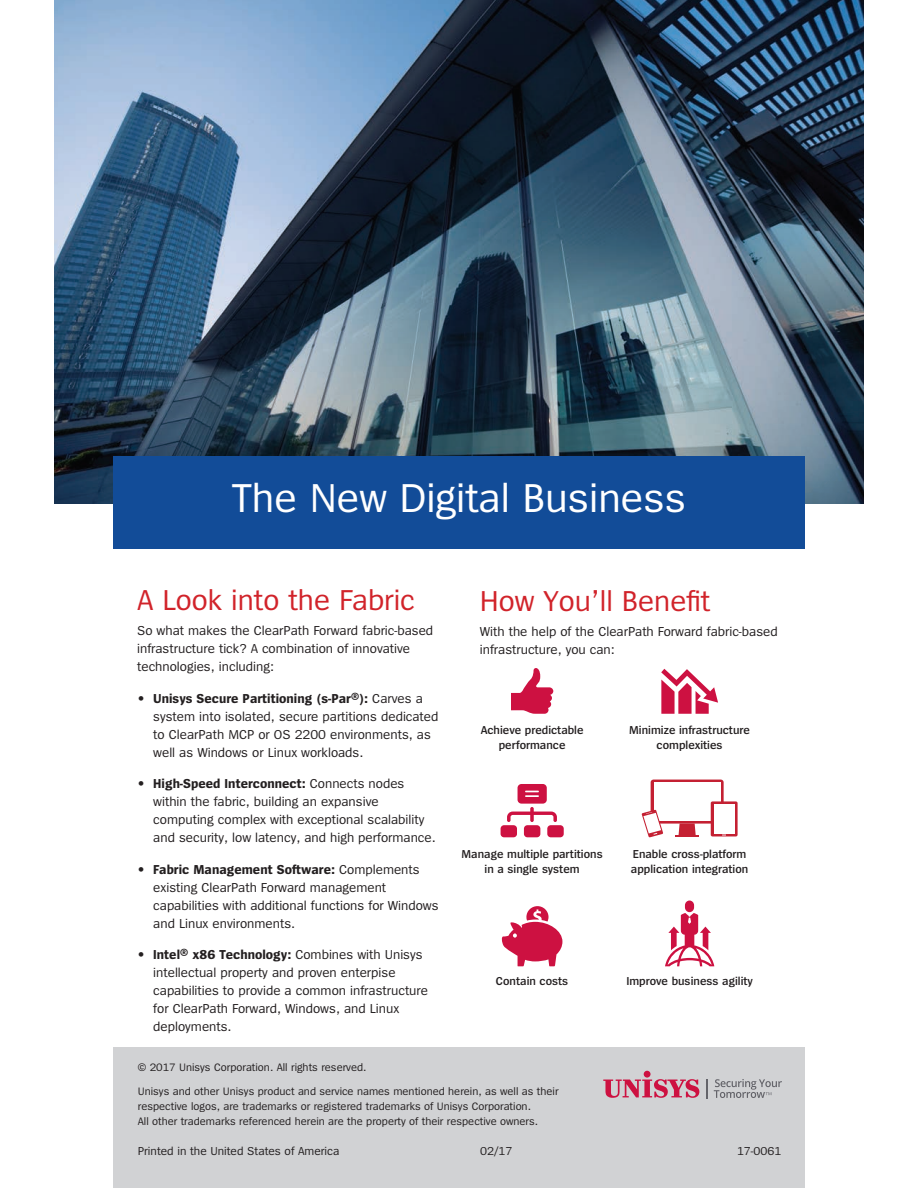
<style>
.page{position:relative;width:918px;height:1188px;background:#fff}
.page>*{position:absolute;margin:0;border:0;box-sizing:border-box;transform-origin:0 0}
.t1{font:42px "Spiegel";color:#fff}
.t2{font:30px "Spiegel";color:#d1232a}
.t3{font:13.5px/18px "Spiegel";color:#231f20}
.t4{font:600 12px/15px "Spiegel";color:#231f20;text-align:center}
.t5{font:12px "Spiegel";color:#231f20}
.t6{font:11.25px/24px "Spiegel";color:#231f20}
.s1{font-weight:700}
</style>
<div class="page">
<img style="left:54px;top:0;width:810px;height:503px">
<div style="left:113px;top:456px;width:692px;height:93px;background:#124c98"></div>
<div style="left:113px;top:1047px;width:692px;height:141px;background:#d1d2d4"></div>
<svg style="left:603px;top:1079px;width:96px;height:19px"></svg>
<div style="left:644px;top:1071px;width:7px;height:7px;background:#cd1141;border-radius:50%"></div>
<svg style="left:714px;top:1079px;width:68px;height:19px"></svg>
<hr style="left:706px;top:1079px;width:2px;height:20px;background:#64646a">
<div style="left:501px;top:825px;width:16px;height:12px;background:#cd1141;border-radius:3px"></div>
<div style="left:524px;top:825px;width:16px;height:12px;background:#cd1141;border-radius:3px"></div>
<div style="left:547px;top:825px;width:17px;height:12px;background:#cd1141;border-radius:3px"></div>
<svg style="left:507px;top:784px;width:50px;height:38px"></svg>
<svg style="left:501px;top:906px;width:61px;height:60px"></svg>
<svg style="left:661px;top:669px;width:57px;height:45px"></svg>
<div style="left:685px;top:901px;width:9px;height:11px;background:#cd1141;border-radius:5px"></div>
<svg style="left:665px;top:913px;width:49px;height:53px"></svg>
<svg style="left:511px;top:668px;width:42px;height:46px"></svg>
<svg style="left:651px;top:780px;width:73px;height:44px"></svg>
<div style="left:654px;top:783px;width:66px;height:38px;background:#fff"></div>
<svg style="left:675px;top:823px;width:24px;height:13px"></svg>
<svg style="left:711px;top:801px;width:27px;height:35px"></svg>
<div style="left:714px;top:805px;width:20px;height:29px;background:#fff"></div>
<svg style="left:642px;top:810px;width:21px;height:27px"></svg>
<h1 class="t1" style="left:232px;top:477px;width:456px">The New Digital Business</h1>
<h2 class="t2" style="left:137px;top:585px;width:279px">A Look into the Fabric</h2>
<p class="t3" style="left:137px;top:622px;width:298px">So what makes the ClearPath Forward fabric-based infrastructure tick? A combination of innovative technologies, including:</p>
<p class="t3" style="left:153px;top:690px;width:287px;text-indent:-16px">• <span class="s1">Unisys Secure Partitioning (s-Par®):</span> Carves a system into isolated, secure partitions dedicated to ClearPath MCP or OS 2200 environments, as well as Windows or Linux workloads.</p>
<p class="t3" style="left:153px;top:775px;width:284px;text-indent:-16px">• <span class="s1">High-Speed Interconnect:</span> Connects nodes within the fabric, building an expansive computing complex with exceptional scalability and security, low latency, and high performance.</p>
<p class="t3" style="left:153px;top:861px;width:287px;text-indent:-16px">• <span class="s1">Fabric Management Software:</span> Complements existing ClearPath Forward management capabilities with additional functions for Windows and Linux environments.</p>
<p class="t3" style="left:153px;top:946px;width:276px;text-indent:-16px">• <span class="s1">Intel® x86 Technology:</span> Combines with Unisys intellectual property and proven enterpise capabilities to provide a common infrastructure for ClearPath Forward, Windows, and Linux deployments.</p>
<h2 class="t2" style="left:480px;top:586px;width:232px">How You’ll Benefit</h2>
<p class="t3" style="left:480px;top:623px;width:299px">With the help of the ClearPath Forward fabric-based infrastructure, you can:</p>
<p class="t4" style="left:481px;top:723px;width:104px">Achieve predictable performance</p>
<p class="t4" style="left:629px;top:723px;width:122px">Minimize infrastructure complexities</p>
<p class="t4" style="left:462px;top:847px;width:143px">Manage multiple partitions in a single system</p>
<p class="t4" style="left:631px;top:847px;width:119px;text-align:left">Enable cross-platform application integration</p>
<p class="t4" style="left:496px;top:974px;width:74px">Contain costs</p>
<p class="t4" style="left:626px;top:974px;width:128px">Improve business agility</p>
<p class="t6" style="left:138px;top:1056px;width:422px">© 2017 Unisys Corporation. All rights reserved.<br>Unisys and other Unisys product and service names mentioned herein, as well as their</p>
<p class="t6" style="left:138px;top:1099px;width:402px;line-height:15px">respective logos, are trademarks or registered trademarks of Unisys Corporation.<br>All other trademarks referenced herein are the property of their respective owners.</p>
<p class="t5" style="left:138px;top:1145px;width:203px">Printed in the United States of America</p>
<p class="t5" style="left:480px;top:1145px;width:34px">02/17</p>
<p class="t5" style="left:737px;top:1145px;width:46px">17-0061</p>
</div>
